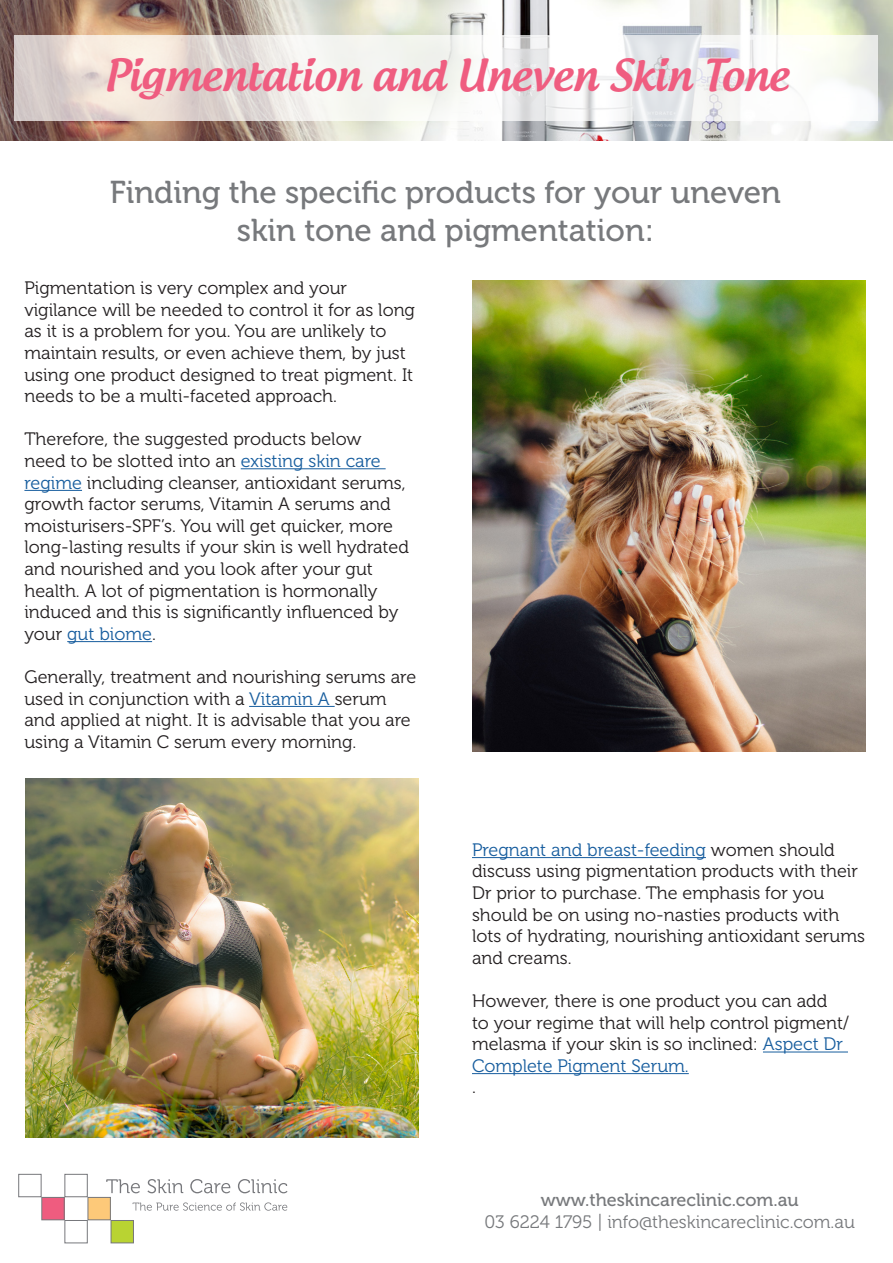
<style>
.page{position:relative;width:893px;height:1263px;background:#fff}
.page>*{position:absolute;margin:0;border:0;box-sizing:border-box;transform-origin:0 0}
.t1{font:500 42px "Androgyne";color:#ef5d80}
.t2{font:31.5px "Museo 500";color:#77797c}
.t3{font:18px/21.6px "Museo 300";color:#231f20}
.t4{font:18px "Museo 300";color:#77797c}
.t5{font:18px "Museo 500";color:#77797c}
.s1{color:#175d9e}
</style>
<div class="page">
<hr style="left:241px;top:468px;width:145px;height:1px;background:#175d9e">
<hr style="left:24px;top:490px;width:58px;height:1px;background:#175d9e">
<hr style="left:67px;top:641px;width:85px;height:1px;background:#175d9e">
<hr style="left:249px;top:706px;width:86px;height:1px;background:#175d9e">
<div style="left:111px;top:1220px;width:22px;height:23px;background:#b9d332"></div>
<div style="left:111px;top:1220px;width:23px;height:23px;border:1px solid #77787c"></div>
<div style="left:64px;top:1220px;width:24px;height:23px;border:1px solid #77787c"></div>
<div style="left:88px;top:1197px;width:22px;height:23px;background:#fdc979"></div>
<div style="left:88px;top:1197px;width:23px;height:23px;border:1px solid #77787c"></div>
<div style="left:42px;top:1197px;width:22px;height:23px;background:#ef5c7f"></div>
<div style="left:41px;top:1197px;width:24px;height:23px;border:1px solid #77787c"></div>
<div style="left:64px;top:1174px;width:24px;height:23px;border:1px solid #77787c"></div>
<div style="left:18px;top:1174px;width:24px;height:23px;border:1px solid #77787c"></div>
<svg style="left:106px;top:1179px;width:34px;height:14px"></svg>
<svg style="left:147px;top:1179px;width:36px;height:14px"></svg>
<svg style="left:190px;top:1179px;width:40px;height:14px"></svg>
<svg style="left:238px;top:1179px;width:49px;height:14px"></svg>
<svg style="left:133px;top:1202px;width:154px;height:9px"></svg>
<img style="left:0;top:0;width:893px;height:140px">
<svg style="left:15px;top:36px;width:863px;height:85px"></svg>
<hr style="left:472px;top:857px;width:234px;height:1px;background:#175d9e">
<hr style="left:763px;top:1051px;width:85px;height:1px;background:#175d9e">
<hr style="left:472px;top:1073px;width:217px;height:1px;background:#175d9e">
<img style="left:26px;top:778px;width:393px;height:359px">
<img style="left:472px;top:281px;width:393px;height:470px">
<p class="t1" style="left:104px;top:48px;width:686px">Pigmentation and Uneven Skin Tone</p>
<p class="t2" style="left:110px;top:175px;width:673px">Finding the specific products for your uneven</p>
<p class="t2" style="left:237px;top:213px;width:419px">skin tone and pigmentation:</p>
<p class="t3" style="left:24px;top:278px;width:392px">Pigmentation is very complex and your vigilance will be needed to control it for as long as it is a problem for you. You are unlikely to maintain results, or even achieve them, by just using one product designed to treat pigment. It needs to be a multi-faceted approach.</p>
<p class="t3" style="left:24px;top:429px;width:386px">Therefore, the suggested products below<br>need to be slotted into an <span class="s1">existing skin care regime</span> including cleanser, antioxidant serums, growth factor serums, Vitamin A serums and moisturisers-SPF’s. You will get quicker, more long-lasting results if your skin is well hydrated and nourished and you look after your gut health. A lot of pigmentation is hormonally induced and this is significantly influenced by your <span class="s1">gut biome</span>.</p>
<p class="t3" style="left:24px;top:666px;width:393px">Generally, treatment and nourishing serums are used in conjunction with a <span class="s1">Vitamin A</span> serum and applied at night. It is advisable that you are using a Vitamin C serum every morning.</p>
<p class="t3" style="left:472px;top:839px;width:395px"><span class="s1">Pregnant and breast-feeding</span> women should discuss using pigmentation products with their Dr prior to purchase. The emphasis for you should be on using no-nasties products with lots of hydrating, nourishing antioxidant serums and creams.</p>
<p class="t3" style="left:472px;top:990px;width:378px">However, there is one product you can add<br>to your regime that will help control pigment/ melasma if your skin is so inclined: <span class="s1">Aspect Dr Complete Pigment Serum.</span></p>
<p class="t3" style="left:472px;top:1077px;width:5px">.</p>
<p class="t5" style="left:541px;top:1190px;width:259px">www.theskincareclinic.com.au</p>
<p class="t4" style="left:485px;top:1212px;width:372px">03 6224 1795 | info@theskincareclinic.com.au</p>
</div>
